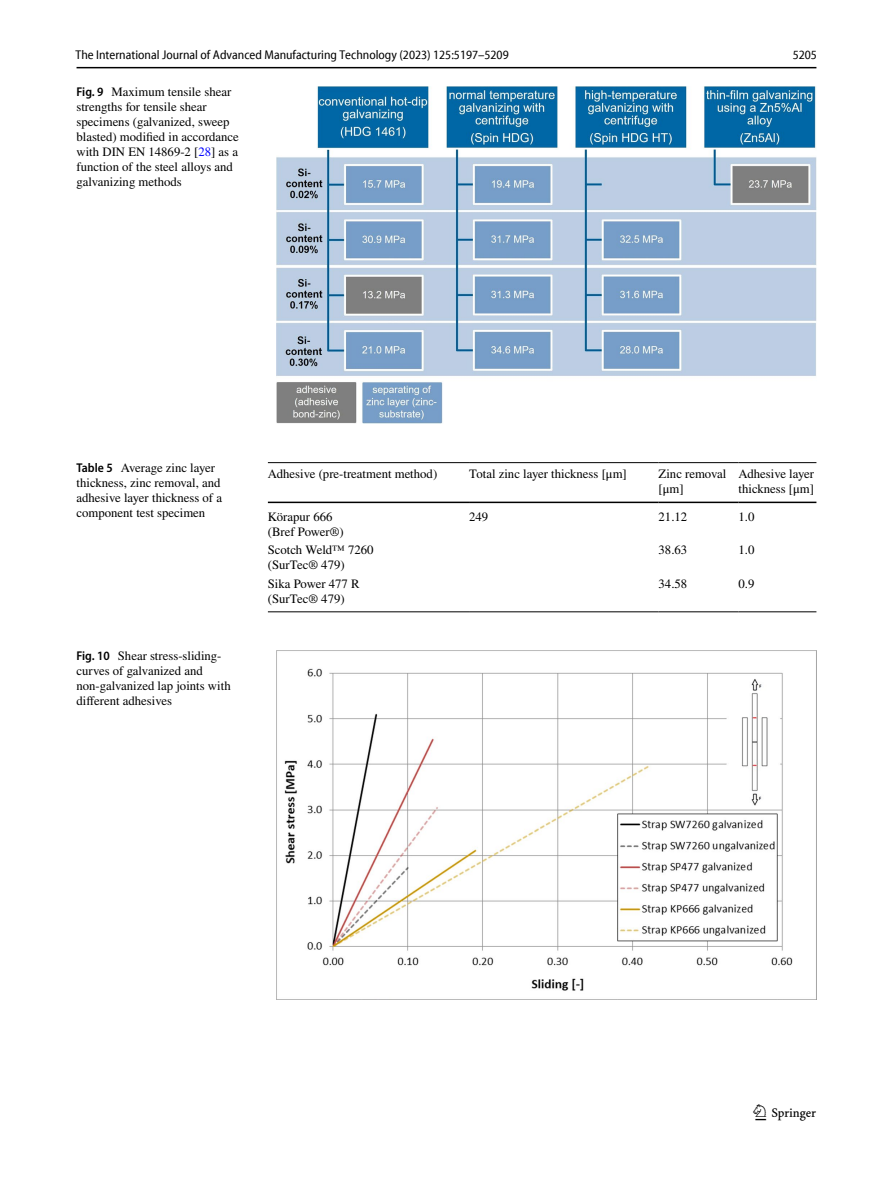
<style>
.page{position:relative;width:893px;height:1187px;background:#fff}
.page>*{position:absolute;margin:0;border:0;box-sizing:border-box;transform-origin:0 0}
.t1{font:22.5px "Springnew Regular 3";color:#000}
.t2{font:12.75px/15px "STIX";color:#000}
.t3{font:semi-condensed 12.75px "Myriad Pro Unic";color:#000}
.s1{font-family:"Myriad Pro";font-weight:600;font-stretch:semi-condensed}
.s2{color:#00f}
</style>
<div class="page">
<hr style="left:77px;top:67px;width:739px;height:1px;background:#000">
<img style="left:276px;top:87px;width:540px;height:336px">
<hr style="left:268px;top:462px;width:201px;height:1px;background:#000">
<hr style="left:268px;top:501px;width:201px;height:2px;background:#000">
<hr style="left:469px;top:462px;width:190px;height:1px;background:#000">
<hr style="left:469px;top:501px;width:190px;height:2px;background:#000">
<hr style="left:659px;top:462px;width:79px;height:1px;background:#000">
<hr style="left:659px;top:501px;width:79px;height:2px;background:#000">
<hr style="left:738px;top:462px;width:78px;height:1px;background:#000">
<hr style="left:738px;top:501px;width:78px;height:2px;background:#000">
<hr style="left:469px;top:611px;width:190px;height:1px;background:#000">
<hr style="left:268px;top:611px;width:201px;height:1px;background:#000">
<hr style="left:659px;top:611px;width:79px;height:1px;background:#000">
<hr style="left:738px;top:611px;width:78px;height:1px;background:#000">
<img style="left:276px;top:650px;width:540px;height:349px">
<p class="t3" style="left:76px;top:50px;width:435px">The International Journal of Advanced Manufacturing Technology (2023) 125:5197–5209</p>
<p class="t3" style="left:793px;top:50px;width:26px">5205</p>
<p class="t2" style="left:77px;top:85px;width:164px"><span class="s1">Fig. 9</span> Maximum tensile shear strengths for tensile shear specimens (galvanized, sweep blasted) modified in accordance with DIN EN 14869-2 [<span class="s2">28</span>] as a function of the steel alloys and galvanizing methods</p>
<p class="t2" style="left:77px;top:461px;width:147px"><span class="s1">Table 5</span> Average zinc layer thickness, zinc removal, and adhesive layer thickness of a component test specimen</p>
<p class="t2" style="left:268px;top:466px;width:171px">Adhesive (pre-treatment method)</p>
<p class="t2" style="left:469px;top:466px;width:159px">Total zinc layer thickness [μm]</p>
<p class="t2" style="left:659px;top:466px;width:69px">Zinc removal [μm]</p>
<p class="t2" style="left:738px;top:466px;width:77px">Adhesive layer thickness [μm]</p>
<p class="t2" style="left:268px;top:509px;width:77px">Körapur 666 (Bref Power®)</p>
<p class="t2" style="left:469px;top:509px;width:21px">249</p>
<p class="t2" style="left:659px;top:509px;width:30px">21.12</p>
<p class="t2" style="left:738px;top:509px;width:17px">1.0</p>
<p class="t2" style="left:268px;top:543px;width:107px">Scotch Weld™ 7260 (SurTec® 479)</p>
<p class="t2" style="left:659px;top:543px;width:30px">38.63</p>
<p class="t2" style="left:738px;top:543px;width:17px">1.0</p>
<p class="t2" style="left:268px;top:577px;width:93px">Sika Power 477 R (SurTec® 479)</p>
<p class="t2" style="left:659px;top:577px;width:30px">34.58</p>
<p class="t2" style="left:738px;top:577px;width:17px">0.9</p>
<p class="t2" style="left:77px;top:648px;width:156px"><span class="s1">Fig. 10</span> Shear stress-sliding&shy;curves of galvanized and non-galvanized lap joints with different adhesives</p>
<h1 class="t1" style="left:755px;top:1104px;width:62px">1 3</h1>
</div>
